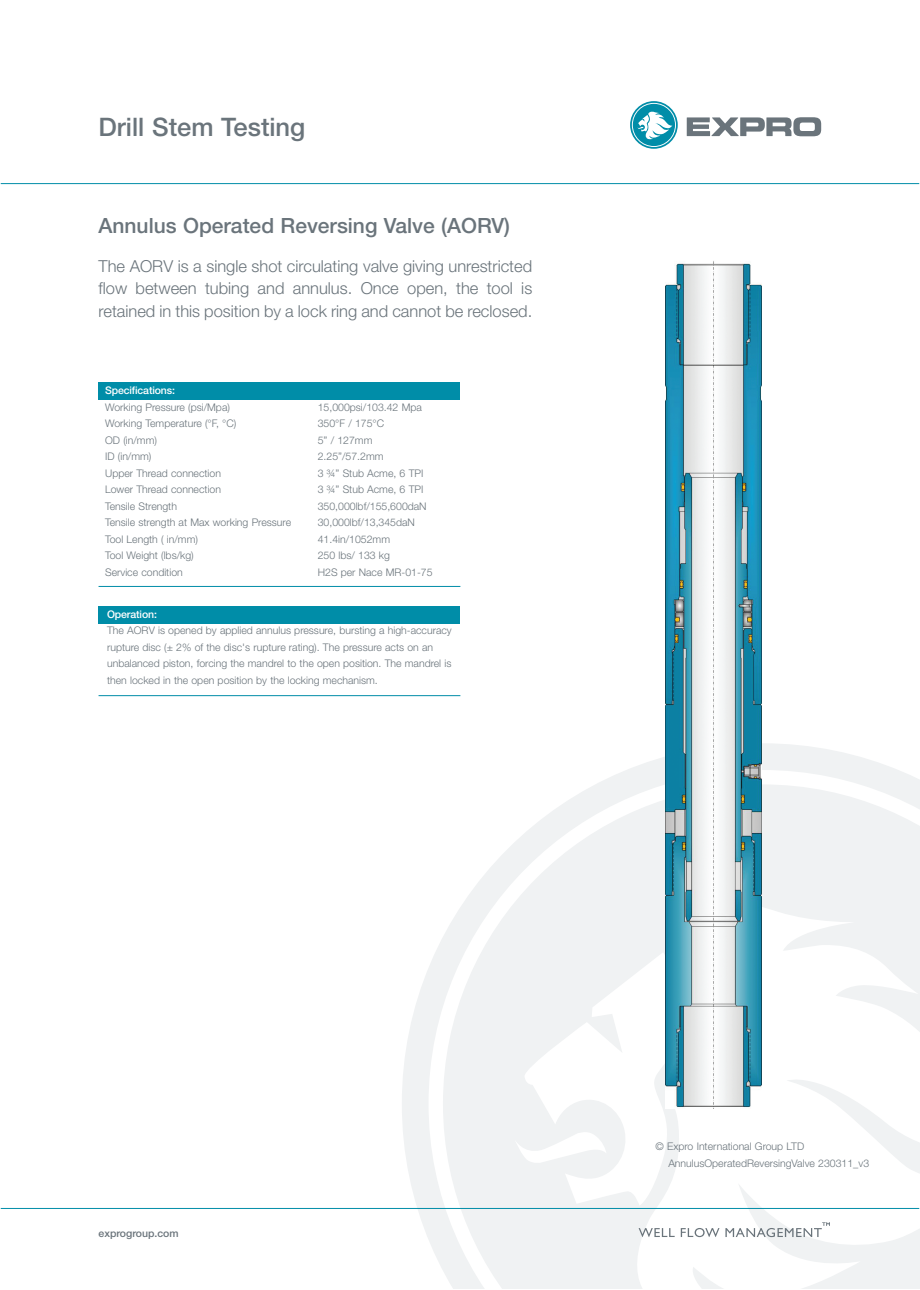
<style>
.page{position:relative;width:920px;height:1290px;background:#fff}
.page>*{position:absolute;margin:0;border:0;box-sizing:border-box;transform-origin:0 0}
.t1{font:500 25.5px "Helvetica Neue";color:#6a747b}
.t2{font:500 21px "Helvetica Neue";color:#6a747b}
.t3{font:300 16.5px/22.5px "Helvetica Neue";color:#6a747b;text-align:justify}
.t4{font:300 10.5px/16.5px "Helvetica Neue";color:#6a747b}
.t5{font:500 10.5px "Helvetica Neue";letter-spacing:-.01em;color:#fff}
.t6{font:500 10.5px "Helvetica Neue";color:#6a747b}
</style>
<div class="page">
<svg style="left:402px;top:743px;width:517px;height:527px"></svg>
<svg style="left:443px;top:784px;width:476px;height:505px;fill:#f0f2f3"></svg>
<svg style="left:687px;top:117px;width:134px;height:19px"></svg>
<svg style="left:630px;top:101px;width:48px;height:48px"></svg>
<svg style="left:639px;top:1228px;width:36px;height:9px"></svg>
<svg style="left:681px;top:1228px;width:38px;height:9px"></svg>
<svg style="left:725px;top:1222px;width:105px;height:15px"></svg>
<hr style="left:1px;top:183px;width:918px;height:1px;background:#008da8">
<hr style="left:1px;top:1208px;width:918px;height:1px;background:#008da8">
<div style="left:99px;top:382px;width:361px;height:17px;background:#008da8"></div>
<hr style="left:99px;top:586px;width:361px;height:1px;background:#008da8">
<div style="left:99px;top:606px;width:361px;height:17px;background:#008da8"></div>
<hr style="left:99px;top:695px;width:361px;height:1px;background:#008da8">
<img style="left:666px;top:261px;width:95px;height:847px">
<h1 class="t1" style="left:99px;top:118px;width:208px">Drill Stem Testing</h1>
<h2 class="t2" style="left:99px;top:218px;width:413px">Annulus Operated Reversing Valve (AORV)</h2>
<h3 class="t3" style="left:99px;top:256px;width:435px">The AORV is a single shot circulating valve giving unrestricted flow between tubing and annulus. Once open, the tool is retained in this position by a lock ring and cannot be reclosed.</h3>
<p class="t5" style="left:105px;top:386px;width:71px">Specifications:</p>
<p class="t4" style="left:105px;top:399px;width:126px">Working Pressure (psi/Mpa)</p>
<p class="t4" style="left:318px;top:399px;width:106px">15,000psi/103.42 Mpa</p>
<p class="t4" style="left:105px;top:416px;width:133px">Working Temperature (°F, °C)</p>
<p class="t4" style="left:318px;top:416px;width:68px">350°F / 175°C</p>
<p class="t4" style="left:105px;top:432px;width:53px">OD (in/mm)</p>
<p class="t4" style="left:318px;top:432px;width:56px">5” / 127mm</p>
<p class="t4" style="left:105px;top:449px;width:48px">ID (in/mm)</p>
<p class="t4" style="left:318px;top:449px;width:67px">2.25”/57.2mm</p>
<p class="t4" style="left:105px;top:465px;width:117px">Upper Thread connection</p>
<p class="t4" style="left:318px;top:465px;width:107px">3 ¾” Stub Acme, 6 TPI</p>
<p class="t4" style="left:105px;top:482px;width:117px">Lower Thread connection</p>
<p class="t4" style="left:318px;top:482px;width:107px">3 ¾” Stub Acme, 6 TPI</p>
<p class="t4" style="left:105px;top:498px;width:73px">Tensile Strength</p>
<p class="t4" style="left:318px;top:498px;width:110px">350,000lbf/155,600daN</p>
<p class="t4" style="left:105px;top:515px;width:187px">Tensile strength at Max working Pressure</p>
<p class="t4" style="left:318px;top:515px;width:99px">30,000lbf/13,345daN</p>
<p class="t4" style="left:105px;top:531px;width:94px">Tool Length ( in/mm)</p>
<p class="t4" style="left:318px;top:531px;width:74px">41.4in/1052mm</p>
<p class="t4" style="left:105px;top:548px;width:90px">Tool Weight (lbs/kg)</p>
<p class="t4" style="left:318px;top:548px;width:74px">250 lbs/ 133 kg</p>
<p class="t4" style="left:105px;top:564px;width:79px">Service condition</p>
<p class="t4" style="left:318px;top:564px;width:116px">H2S per Nace MR-01-75</p>
<p class="t5" style="left:107px;top:610px;width:51px">Operation:</p>
<p class="t4" style="left:107px;top:623px;width:346px">The AORV is opened by applied annulus pressure, bursting a high-accuracy rupture disc (± 2% of the disc's rupture rating). The pressure acts on an unbalanced piston, forcing the mandrel to the open position. The mandrel is then locked in the open position by the locking mechanism.</p>
<p class="t6" style="left:99px;top:1229px;width:82px">exprogroup.com</p>
<p class="t4" style="left:668px;top:1139px;width:202px;text-indent:-13px">© Expro International Group LTD<br>AnnulusOperatedReversingValve 230311_v3</p>
</div>
